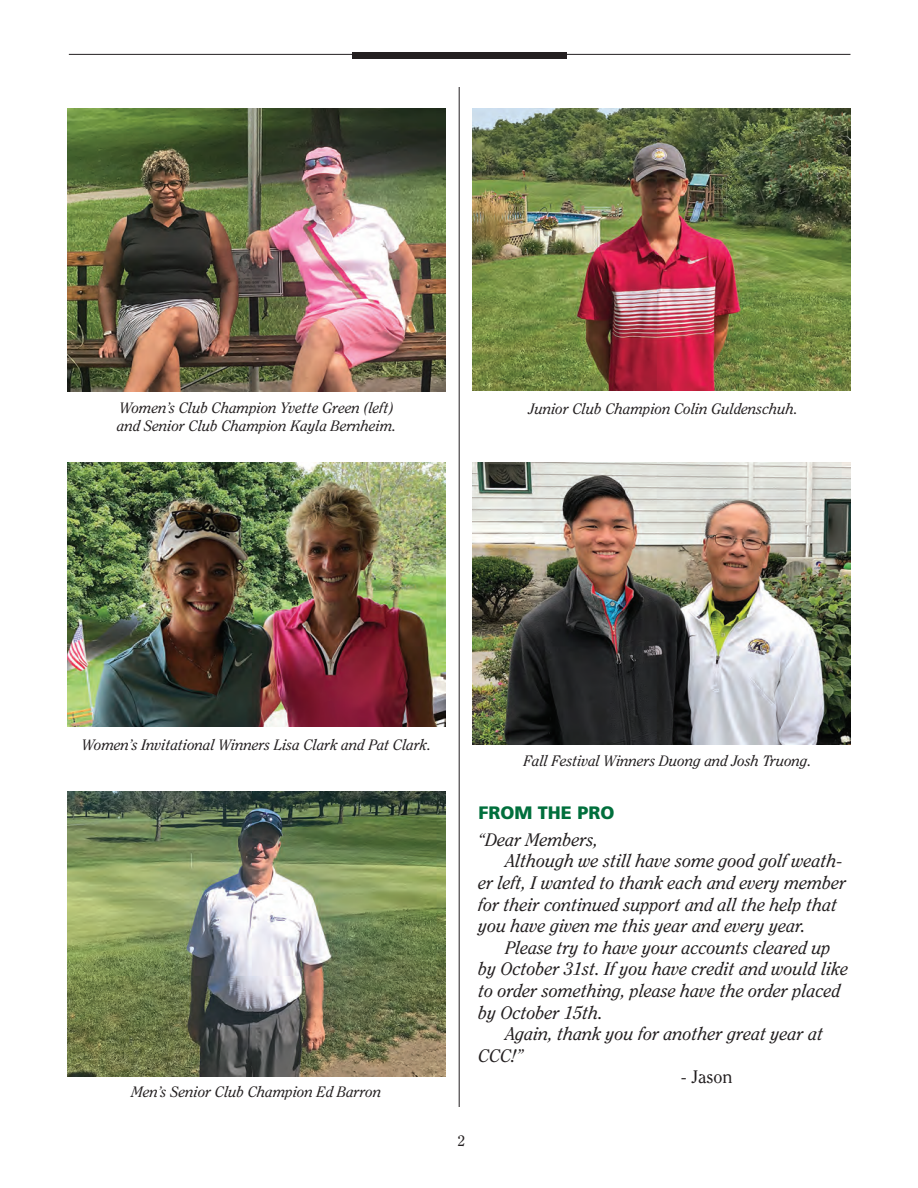
<style>
.page{position:relative;width:918px;height:1188px;background:#fff}
.page>*{position:absolute;margin:0;border:0;box-sizing:border-box;transform-origin:0 0}
.t1{font:italic 18px "Clearface";color:#231f20}
.t2{font:900 18px "Frutiger";color:#006f3c}
.t3{font:18px "Clearface";color:#231f20}
.t4{font:italic 15px/18px "Clearface";color:#231f20}
.t5{font:15px "Clearface";color:#231f20}
</style>
<div class="page">
<hr style="left:69px;top:54px;width:781px;height:1px;background:#231f20">
<div style="left:352px;top:52px;width:215px;height:6px;background:#231f20"></div>
<hr style="left:459px;top:87px;width:1px;height:1020px;background:#231f20">
<img style="left:68px;top:462px;width:378px;height:264px">
<img style="left:472px;top:462px;width:378px;height:283px">
<img style="left:68px;top:792px;width:378px;height:284px">
<img style="left:68px;top:108px;width:378px;height:284px">
<img style="left:472px;top:108px;width:378px;height:283px">
<p class="t4" style="left:117px;top:399px;width:281px">Women’s Club Champion Yvette Green (left) and Senior Club Champion Kayla Bernheim.</p>
<p class="t4" style="left:529px;top:399px;width:270px">Junior Club Champion Colin Guldenschuh.</p>
<p class="t4" style="left:82px;top:736px;width:350px">Women’s Invitational Winners Lisa Clark and Pat Clark.</p>
<p class="t4" style="left:132px;top:1082px;width:251px">Men’s Senior Club Champion Ed Barron</p>
<p class="t4" style="left:524px;top:751px;width:289px">Fall Festival Winners Duong and Josh Truong.</p>
<p class="t2" style="left:478px;top:802px;width:138px">FROM THE PRO</p>
<p class="t1" style="left:478px;top:829px;width:121px">“Dear Members,</p>
<p class="t1" style="left:505px;top:851px;width:339px">Although we still have some good golf weath-</p>
<p class="t1" style="left:478px;top:872px;width:369px">er left, I wanted to thank each and every member</p>
<p class="t1" style="left:478px;top:894px;width:361px">for their continued support and all the help that</p>
<p class="t1" style="left:478px;top:916px;width:329px">you have given me this year and every year.</p>
<p class="t1" style="left:505px;top:937px;width:327px">Please try to have your accounts cleared up</p>
<p class="t1" style="left:478px;top:959px;width:371px">by October 31st. If you have credit and would like</p>
<p class="t1" style="left:478px;top:980px;width:364px">to order something, please have the order placed</p>
<p class="t1" style="left:478px;top:1002px;width:126px">by October 15th.</p>
<p class="t1" style="left:505px;top:1024px;width:320px">Again, thank you for another great year at</p>
<p class="t1" style="left:478px;top:1045px;width:47px">CCC!”</p>
<p class="t3" style="left:681px;top:1066px;width:53px">- Jason</p>
<p class="t5" style="left:458px;top:1132px;width:9px">2</p>
</div>
